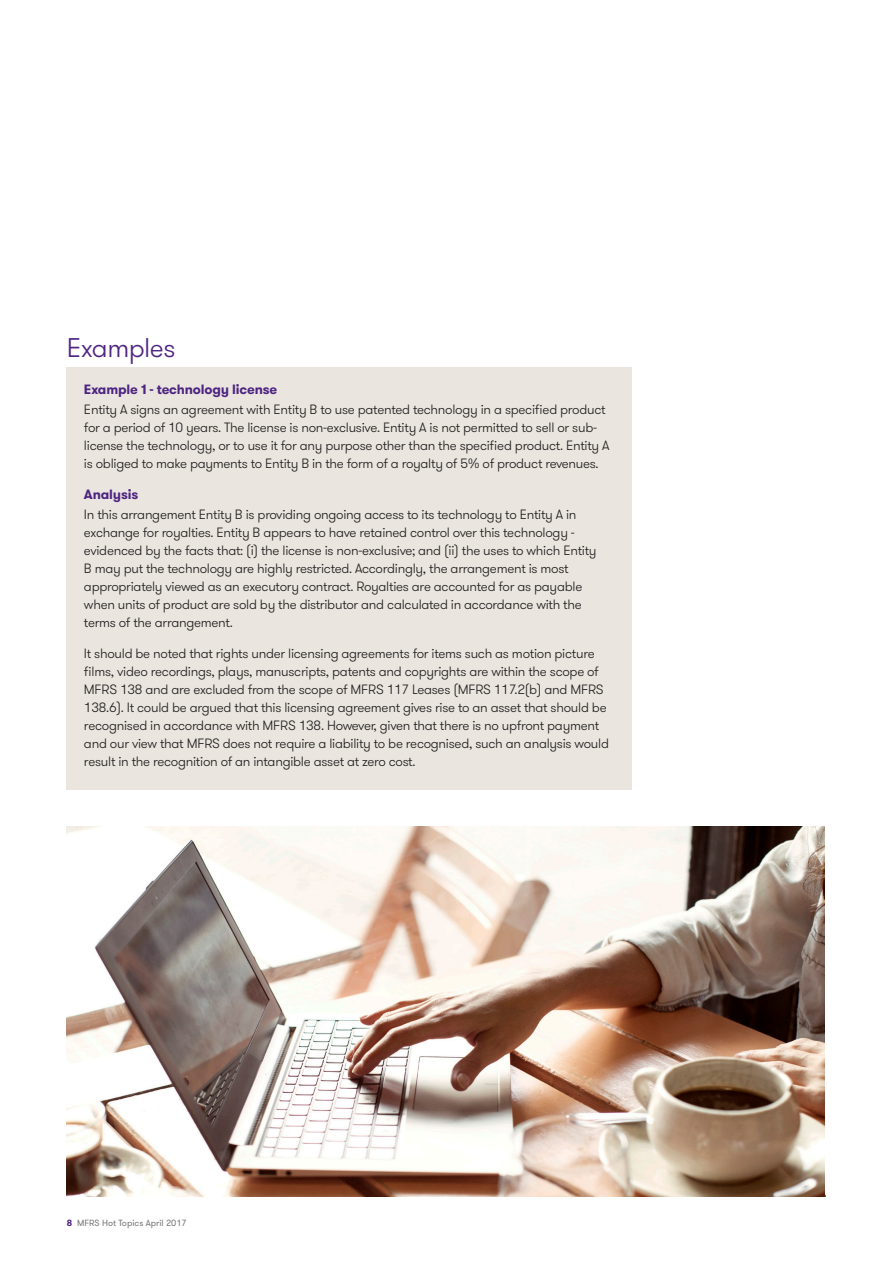
<style>
.page{position:relative;width:893px;height:1263px;background:#fff}
.page>*{position:absolute;margin:0;border:0;box-sizing:border-box;transform-origin:0 0}
.D_Sub_heading_one{font:300 27px "GT Walsheim Pro";letter-spacing:-.02em;color:#4e2582}
.G_Body_copy_normal{font:300 13.5px/18px "GT Walsheim Pro";letter-spacing:-.02em;color:#231f20}
._04_Sub_heading_two{font:700 13.5px "GT Walsheim Pro";letter-spacing:-.01em;color:#4e2582}
.t1{font:9px "GT Walsheim Pro";color:#77777a}
.s1{font-weight:700;color:#4e2582}
</style>
<div class="page">
<hr style="left:67px;top:1195px;width:759px;height:2px;background:#4e2582">
<div style="left:67px;top:367px;width:565px;height:423px;background:#eae6df"></div>
<img style="left:67px;top:826px;width:758px;height:370px">
<p class="D_Sub_heading_one" style="left:67px;top:330px;width:110px">Examples</p>
<p class="_04_Sub_heading_two" style="left:84px;top:381px;width:195px">Example 1 - technology license</p>
<p class="G_Body_copy_normal" style="left:84px;top:401px;width:527px">Entity A signs an agreement with Entity B to use patented technology in a specified product for a period of 10 years. The license is non-exclusive. Entity A is not permitted to sell or sub&shy;license the technology, or to use it for any purpose other than the specified product. Entity A is obliged to make payments to Entity B in the form of a royalty of 5% of product revenues.</p>
<p class="_04_Sub_heading_two" style="left:84px;top:486px;width:56px">Analysis</p>
<p class="G_Body_copy_normal" style="left:84px;top:506px;width:514px">In this arrangement Entity B is providing ongoing access to its technology to Entity A in exchange for royalties. Entity B appears to have retained control over this technology - evidenced by the facts that: (i) the license is non-exclusive; and (ii) the uses to which Entity B may put the technology are highly restricted. Accordingly, the arrangement is most appropriately viewed as an executory contract. Royalties are accounted for as payable when units of product are sold by the distributor and calculated in accordance with the terms of the arrangement.</p>
<p class="G_Body_copy_normal" style="left:84px;top:645px;width:526px">It should be noted that rights under licensing agreements for items such as motion picture films, video recordings, plays, manuscripts, patents and copyrights are within the scope of MFRS 138 and are excluded from the scope of MFRS 117 Leases (MFRS 117.2(b) and MFRS 138.6). It could be argued that this licensing agreement gives rise to an asset that should be recognised in accordance with MFRS 138. However, given that there is no upfront payment and our view that MFRS does not require a liability to be recognised, such an analysis would result in the recognition of an intangible asset at zero cost.</p>
<p class="t1" style="left:67px;top:1217px;width:121px"><span class="s1">8</span> MFRS Hot Topics April 2017</p>
</div>
